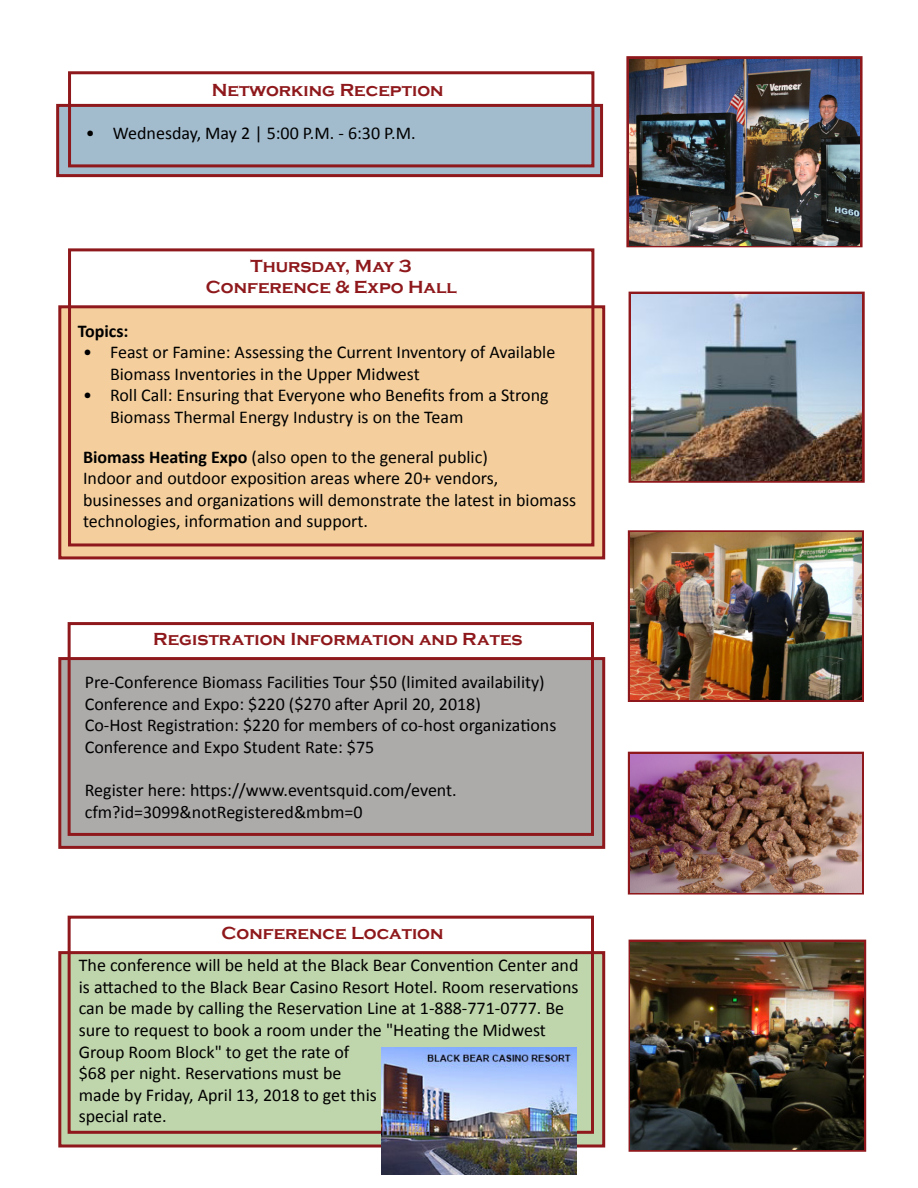
<style>
.page{position:relative;width:918px;height:1188px;background:#fff}
.page>*{position:absolute;margin:0;border:0;box-sizing:border-box;transform-origin:0 0}
.Body_Text_Indent_2{font:18px/21.6px "Calibri";color:#000}
.Body_Text_Indent_2-2{font:700 18px "Copperplate Gothic";color:#8e181b}
.Body_Text_Indent_2-3{font:700 18px "Calibri";color:#000}
.s1{font-weight:700}
</style>
<div class="page">
<div style="left:56px;top:104px;width:547px;height:73px;background:#a2bbcd;border:3px solid #8e181b"></div>
<div style="left:68px;top:71px;width:526px;height:96px;border:3px solid #8e181b"></div>
<div style="left:628px;top:752px;width:236px;height:143px;border:3px solid #8e181b"></div>
<div style="left:58px;top:657px;width:547px;height:192px;background:#adabaa;border:3px solid #8e181b"></div>
<div style="left:68px;top:622px;width:526px;height:214px;border:3px solid #8e181b"></div>
<div style="left:58px;top:951px;width:547px;height:197px;background:#bfd5ac;border:3px solid #8e181b"></div>
<div style="left:68px;top:916px;width:526px;height:218px;border:3px solid #8e181b"></div>
<img style="left:631px;top:754px;width:231px;height:138px">
<div style="left:626px;top:56px;width:237px;height:191px;border:3px solid #8e181b"></div>
<div style="left:629px;top:940px;width:237px;height:212px;border:3px solid #8e181b"></div>
<img style="left:631px;top:942px;width:232px;height:207px">
<div style="left:628px;top:530px;width:236px;height:172px;border:3px solid #8e181b"></div>
<img style="left:630px;top:533px;width:231px;height:167px">
<div style="left:629px;top:292px;width:236px;height:191px;border:3px solid #8e181b"></div>
<img style="left:631px;top:295px;width:231px;height:185px">
<img style="left:630px;top:59px;width:230px;height:186px">
<div style="left:58px;top:305px;width:547px;height:254px;background:#f4cf9d;border:3px solid #8e181b"></div>
<div style="left:68px;top:248px;width:526px;height:298px;border:3px solid #8e181b"></div>
<img style="left:382px;top:1048px;width:195px;height:126px">
<p class="Body_Text_Indent_2-2" style="left:212px;top:80px;width:233px">Networking Reception</p>
<p class="Body_Text_Indent_2" style="left:86px;top:122px;width:331px">• Wednesday, May 2 | 5:00 P.M. - 6:30 P.M.</p>
<p class="Body_Text_Indent_2-2" style="left:251px;top:256px;width:163px">Thursday, May 3</p>
<p class="Body_Text_Indent_2-2" style="left:206px;top:277px;width:252px">Conference &amp; Expo Hall</p>
<p class="Body_Text_Indent_2-3" style="left:78px;top:319px;width:52px">Topics:</p>
<p class="Body_Text_Indent_2" style="left:110px;top:341px;width:447px;text-indent:-27px">• Feast or Famine: Assessing the Current Inventory of Available<br>Biomass Inventories in the Upper Midwest</p>
<p class="Body_Text_Indent_2" style="left:110px;top:385px;width:440px;text-indent:-27px">• Roll Call: Ensuring that Everyone who Benefits from a Strong<br>Biomass Thermal Energy Industry is on the Team</p>
<p class="Body_Text_Indent_2" style="left:83px;top:446px;width:406px"><span class="s1">Biomass Heating Expo</span> (also open to the general public)</p>
<p class="Body_Text_Indent_2" style="left:83px;top:467px;width:495px">Indoor and outdoor exposition areas where 20+ vendors, businesses and organizations will demonstrate the latest in biomass technologies, information and support.</p>
<p class="Body_Text_Indent_2-2" style="left:153px;top:629px;width:371px">Registration Information and Rates</p>
<p class="Body_Text_Indent_2" style="left:85px;top:671px;width:461px">Pre-Conference Biomass Facilities Tour $50 (limited availability)</p>
<p class="Body_Text_Indent_2" style="left:85px;top:693px;width:398px">Conference and Expo: $220 ($270 after April 20, 2018)</p>
<p class="Body_Text_Indent_2" style="left:85px;top:715px;width:473px">Co-Host Registration: $220 for members of co-host organizations</p>
<p class="Body_Text_Indent_2" style="left:85px;top:736px;width:291px">Conference and Expo Student Rate: $75</p>
<p class="Body_Text_Indent_2" style="left:85px;top:779px;width:374px">Register here: https://www.eventsquid.com/event. cfm?id=3099&amp;notRegistered&amp;mbm=0</p>
<p class="Body_Text_Indent_2-2" style="left:221px;top:923px;width:224px">Conference Location</p>
<p class="Body_Text_Indent_2" style="left:79px;top:954px;width:501px">The conference will be held at the Black Bear Convention Center and is attached to the Black Bear Casino Resort Hotel. Room reservations can be made by calling the Reservation Line at 1-888-771-0777. Be sure to request to book a room under the "Heating the Midwest Group Room Block" to get the rate of</p>
<p class="Body_Text_Indent_2" style="left:79px;top:1062px;width:300px">$68 per night. Reservations must be made by Friday, April 13, 2018 to get this special rate.</p>
</div>
